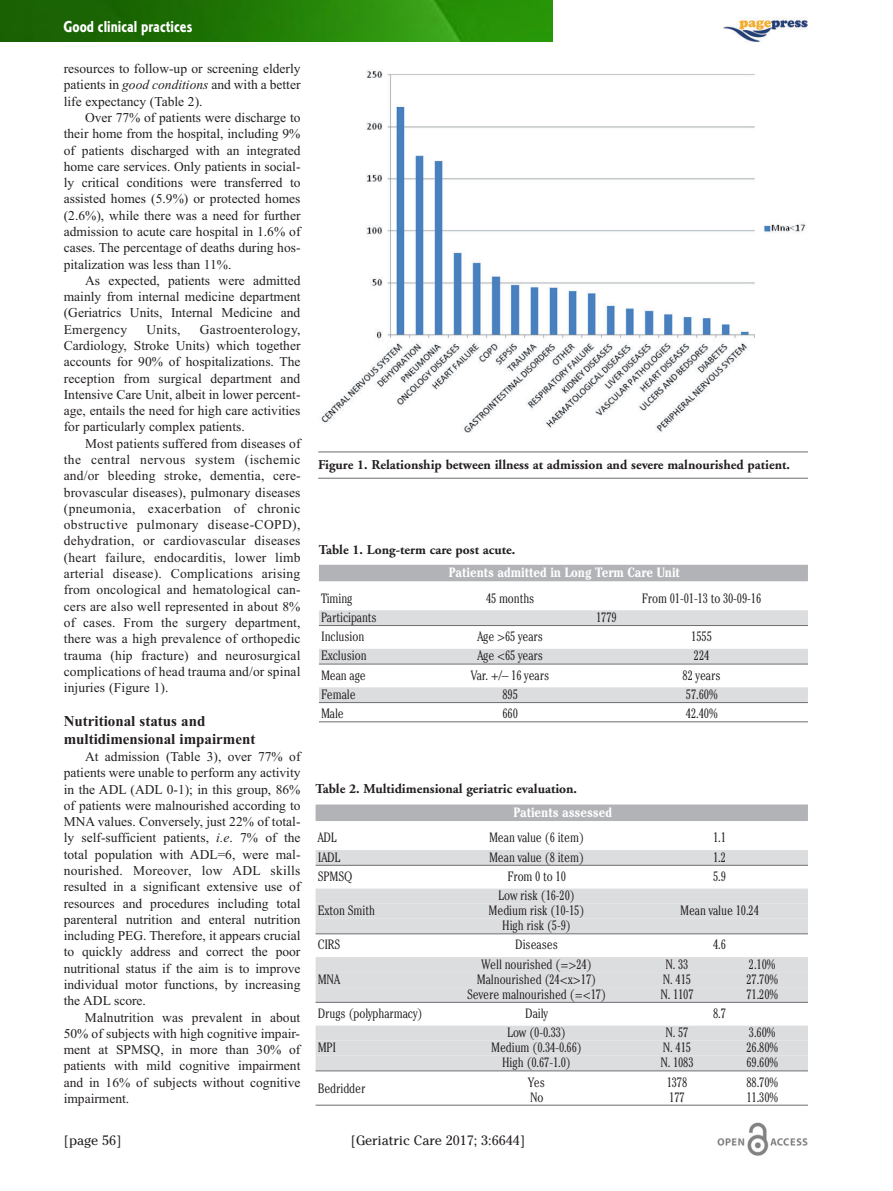
<style>
.page{position:relative;width:893px;height:1191px;background:#fff}
.page>*{position:absolute;margin:0;border:0;box-sizing:border-box;transform-origin:0 0}
.t1{font:16.5px "Corinthian Bold Condensed Plain";color:#fff}
.t2{font:700 15px/18.1px "Times New Roman";color:#231f20}
.t3{font:13.5px/16.4px "Times New Roman";color:#231f20;text-align:justify}
.t4{font:300 condensed 13.5px "Cheltenham";letter-spacing:-.01em;color:#231f20}
.t5{font:700 13.5px "Adobe Garamond";color:#231f20}
.t6{font:700 condensed 13.5px "Cheltenham";letter-spacing:-.01em;color:#fff}
.t7{font:13.5px "Cheltenham";color:#231f20}
.s1{font-style:italic}
</style>
<div class="page">
<img style="left:0;top:0;width:553px;height:42px">
<img style="left:717px;top:1123px;width:91px;height:33px">
<img style="left:723px;top:17px;width:84px;height:25px">
<div style="left:319px;top:565px;width:489px;height:16px;background:#b2b3b7"></div>
<div style="left:319px;top:610px;width:489px;height:15px;background:#dcdddf"></div>
<hr style="left:319px;top:625px;width:489px;height:1px;background:#6c6d70">
<div style="left:319px;top:649px;width:489px;height:15px;background:#dcdddf"></div>
<hr style="left:319px;top:664px;width:489px;height:1px;background:#6c6d70">
<div style="left:319px;top:687px;width:489px;height:15px;background:#dcdddf"></div>
<hr style="left:319px;top:702px;width:489px;height:1px;background:#6c6d70">
<hr style="left:319px;top:721px;width:489px;height:1px;background:#6c6d70">
<div style="left:316px;top:804px;width:492px;height:17px;background:#b2b3b7"></div>
<div style="left:316px;top:850px;width:492px;height:15px;background:#dcdddf"></div>
<hr style="left:316px;top:865px;width:492px;height:1px;background:#6c6d70">
<div style="left:316px;top:888px;width:492px;height:15px;background:#dcdddf"></div>
<div style="left:316px;top:903px;width:492px;height:15px;background:#dcdddf"></div>
<div style="left:316px;top:918px;width:492px;height:15px;background:#dcdddf"></div>
<hr style="left:316px;top:933px;width:492px;height:1px;background:#6c6d70">
<div style="left:316px;top:957px;width:492px;height:15px;background:#dcdddf"></div>
<div style="left:316px;top:972px;width:492px;height:15px;background:#dcdddf"></div>
<div style="left:316px;top:987px;width:492px;height:15px;background:#dcdddf"></div>
<hr style="left:316px;top:1002px;width:492px;height:1px;background:#6c6d70">
<div style="left:316px;top:1025px;width:492px;height:15px;background:#dcdddf"></div>
<div style="left:316px;top:1040px;width:492px;height:15px;background:#dcdddf"></div>
<div style="left:316px;top:1055px;width:492px;height:15px;background:#dcdddf"></div>
<hr style="left:316px;top:1070px;width:492px;height:1px;background:#6c6d70">
<hr style="left:316px;top:1104px;width:492px;height:1px;background:#6c6d70">
<img style="left:321px;top:69px;width:485px;height:364px">
<hr style="left:318px;top:451px;width:490px;height:1px;background:#6c6d70">
<hr style="left:318px;top:478px;width:490px;height:1px;background:#6c6d70">
<p class="t1" style="left:63px;top:21px;width:130px">Good clinical practices</p>
<p class="t3" style="left:64px;top:60px;width:238px">resources to follow-up or screening elderly patients in <span class="s1">good conditions</span> and with a better life expectancy (Table 2).</p>
<p class="t3" style="left:64px;top:109px;width:238px;text-indent:21px">Over 77% of patients were discharge to their home from the hospital, including 9% of patients discharged with an integrated home care services. Only patients in social&shy;ly critical conditions were transferred to assisted homes (5.9%) or protected homes (2.6%), while there was a need for further admission to acute care hospital in 1.6% of cases. The percentage of deaths during hos&shy;pitalization was less than 11%.</p>
<p class="t3" style="left:64px;top:272px;width:238px;text-indent:21px">As expected, patients were admitted mainly from internal medicine department (Geriatrics Units, Internal Medicine and Emergency</p>
<p class="t3" style="left:64px;top:321px;width:238px;text-indent:136px">Gastroenterology, Cardiology, Stroke Units) which together accounts for 90% of hospitalizations. The reception from surgical department and Intensive Care Unit, albeit in lower percent&shy;age, entails the need for high care activities for particularly complex patients.</p>
<p class="t3" style="left:64px;top:435px;width:238px;text-indent:21px">Most patients suffered from diseases of the central nervous system (ischemic and/or bleeding stroke, dementia, cere&shy;brovascular diseases), pulmonary diseases (pneumonia, exacerbation of chronic obstructive pulmonary disease-COPD), dehydration, or cardiovascular diseases (heart failure, endocarditis, lower limb arterial disease). Complications arising from oncological and hematological can&shy;cers are also well represented in about 8% of cases. From the surgery department, there was a high prevalence of orthopedic trauma (hip fracture) and neurosurgical complications of head trauma and/or spinal injuries (Figure 1).</p>
<p class="t2" style="left:64px;top:711px;width:193px">Nutritional status and multidimensional impairment</p>
<p class="t3" style="left:64px;top:748px;width:238px;text-indent:21px">At admission (Table 3), over 77% of patients were unable to perform any activity in the ADL (ADL 0-1); in this group, 86% of patients were malnourished according to MNA values. Conversely, just 22% of total&shy;ly self-sufficient patients, <span class="s1">i.e</span>. 7% of the total population with ADL=6, were mal&shy;nourished. Moreover, low ADL skills resulted in a significant extensive use of resources and procedures including total parenteral nutrition and enteral nutrition including PEG. Therefore, it appears crucial to quickly address and correct the poor nutritional status if the aim is to improve individual motor functions, by increasing the ADL score.</p>
<p class="t3" style="left:64px;top:1008px;width:238px;text-indent:21px">Malnutrition was prevalent in about 50% of subjects with high cognitive impair&shy;ment at SPMSQ, in more than 30% of patients with mild cognitive impairment and in 16% of subjects without cognitive impairment.</p>
<p class="t3" style="left:147px;top:321px;width:35px">Units,</p>
<p class="t5" style="left:318px;top:459px;width:473px">Figure 1. Relationship between illness at admission and severe malnourished patient.</p>
<p class="t5" style="left:319px;top:544px;width:198px">Table 1. Long-term care post acute.</p>
<p class="t6" style="left:449px;top:567px;width:233px">Patients admitted in Long Term Care Unit</p>
<p class="t4" style="left:321px;top:593px;width:33px">Timing</p>
<p class="t4" style="left:486px;top:593px;width:50px">45 months</p>
<p class="t4" style="left:642px;top:593px;width:121px">From 01-01-13 to 30-09-16</p>
<p class="t4" style="left:321px;top:612px;width:57px">Participants</p>
<p class="t4" style="left:596px;top:612px;width:22px">1779</p>
<p class="t4" style="left:321px;top:631px;width:45px">Inclusion</p>
<p class="t4" style="left:477px;top:631px;width:67px">Age &gt;65 years</p>
<p class="t4" style="left:691px;top:631px;width:22px">1555</p>
<p class="t4" style="left:321px;top:651px;width:47px">Exclusion</p>
<p class="t4" style="left:477px;top:651px;width:67px">Age &lt;65 years</p>
<p class="t4" style="left:694px;top:651px;width:17px">224</p>
<p class="t4" style="left:321px;top:670px;width:46px">Mean age</p>
<p class="t4" style="left:471px;top:670px;width:80px">Var. +/– 16 years</p>
<p class="t4" style="left:683px;top:670px;width:40px">82 years</p>
<p class="t4" style="left:321px;top:689px;width:36px">Female</p>
<p class="t4" style="left:502px;top:689px;width:17px">895</p>
<p class="t4" style="left:686px;top:689px;width:33px">57.60%</p>
<p class="t4" style="left:321px;top:708px;width:24px">Male</p>
<p class="t4" style="left:502px;top:708px;width:17px">660</p>
<p class="t4" style="left:686px;top:708px;width:33px">42.40%</p>
<p class="t5" style="left:316px;top:783px;width:263px">Table 2. Multidimensional geriatric evaluation.</p>
<p class="t6" style="left:513px;top:807px;width:100px">Patients assessed</p>
<p class="t4" style="left:318px;top:833px;width:21px">ADL</p>
<p class="t4" style="left:489px;top:833px;width:97px">Mean value (6 item)</p>
<p class="t4" style="left:713px;top:833px;width:14px">1.1</p>
<p class="t4" style="left:318px;top:852px;width:24px">IADL</p>
<p class="t4" style="left:489px;top:852px;width:97px">Mean value (8 item)</p>
<p class="t4" style="left:713px;top:852px;width:14px">1.2</p>
<p class="t4" style="left:318px;top:871px;width:36px">SPMSQ</p>
<p class="t4" style="left:507px;top:871px;width:60px">From 0 to 10</p>
<p class="t4" style="left:713px;top:871px;width:14px">5.9</p>
<p class="t4" style="left:498px;top:890px;width:78px">Low risk (16-20)</p>
<p class="t4" style="left:318px;top:905px;width:59px">Exton Smith</p>
<p class="t4" style="left:489px;top:905px;width:98px">Medium risk (10-15)</p>
<p class="t4" style="left:680px;top:905px;width:80px">Mean value 10.24</p>
<p class="t4" style="left:502px;top:920px;width:70px">High risk (5-9)</p>
<p class="t4" style="left:318px;top:940px;width:24px">CIRS</p>
<p class="t4" style="left:515px;top:940px;width:44px">Diseases</p>
<p class="t4" style="left:713px;top:940px;width:14px">4.6</p>
<p class="t4" style="left:481px;top:959px;width:112px">Well nourished (=&gt;24)</p>
<p class="t4" style="left:665px;top:959px;width:25px">N. 33</p>
<p class="t4" style="left:749px;top:959px;width:28px">2.10%</p>
<p class="t4" style="left:318px;top:974px;width:24px">MNA</p>
<p class="t4" style="left:477px;top:974px;width:121px">Malnourished (24&lt;x&gt;17)</p>
<p class="t4" style="left:663px;top:974px;width:30px">N. 415</p>
<p class="t4" style="left:746px;top:974px;width:33px">27.70%</p>
<p class="t4" style="left:467px;top:989px;width:141px">Severe malnourished (=&lt;17)</p>
<p class="t4" style="left:660px;top:989px;width:35px">N. 1107</p>
<p class="t4" style="left:746px;top:989px;width:33px">71.20%</p>
<p class="t4" style="left:318px;top:1008px;width:107px">Drugs (polypharmacy)</p>
<p class="t4" style="left:525px;top:1008px;width:24px">Daily</p>
<p class="t4" style="left:713px;top:1008px;width:14px">8.7</p>
<p class="t4" style="left:507px;top:1027px;width:61px">Low (0-0.33)</p>
<p class="t4" style="left:665px;top:1027px;width:25px">N. 57</p>
<p class="t4" style="left:749px;top:1027px;width:28px">3.60%</p>
<p class="t4" style="left:318px;top:1042px;width:20px">MPI</p>
<p class="t4" style="left:491px;top:1042px;width:93px">Medium (0.34-0.66)</p>
<p class="t4" style="left:663px;top:1042px;width:30px">N. 415</p>
<p class="t4" style="left:746px;top:1042px;width:33px">26.80%</p>
<p class="t4" style="left:502px;top:1057px;width:70px">High (0.67-1.0)</p>
<p class="t4" style="left:660px;top:1057px;width:35px">N. 1083</p>
<p class="t4" style="left:746px;top:1057px;width:33px">69.60%</p>
<p class="t4" style="left:318px;top:1083px;width:49px">Bedridder</p>
<p class="t4" style="left:528px;top:1077px;width:18px">Yes</p>
<p class="t4" style="left:667px;top:1077px;width:22px">1378</p>
<p class="t4" style="left:746px;top:1077px;width:33px">88.70%</p>
<p class="t4" style="left:530px;top:1092px;width:15px">No</p>
<p class="t4" style="left:669px;top:1092px;width:17px">177</p>
<p class="t4" style="left:746px;top:1092px;width:33px">11.30%</p>
<p class="t7" style="left:64px;top:1132px;width:59px">[page 56]</p>
<p class="t7" style="left:351px;top:1132px;width:176px">[Geriatric Care 2017; 3:6644]</p>
</div>
